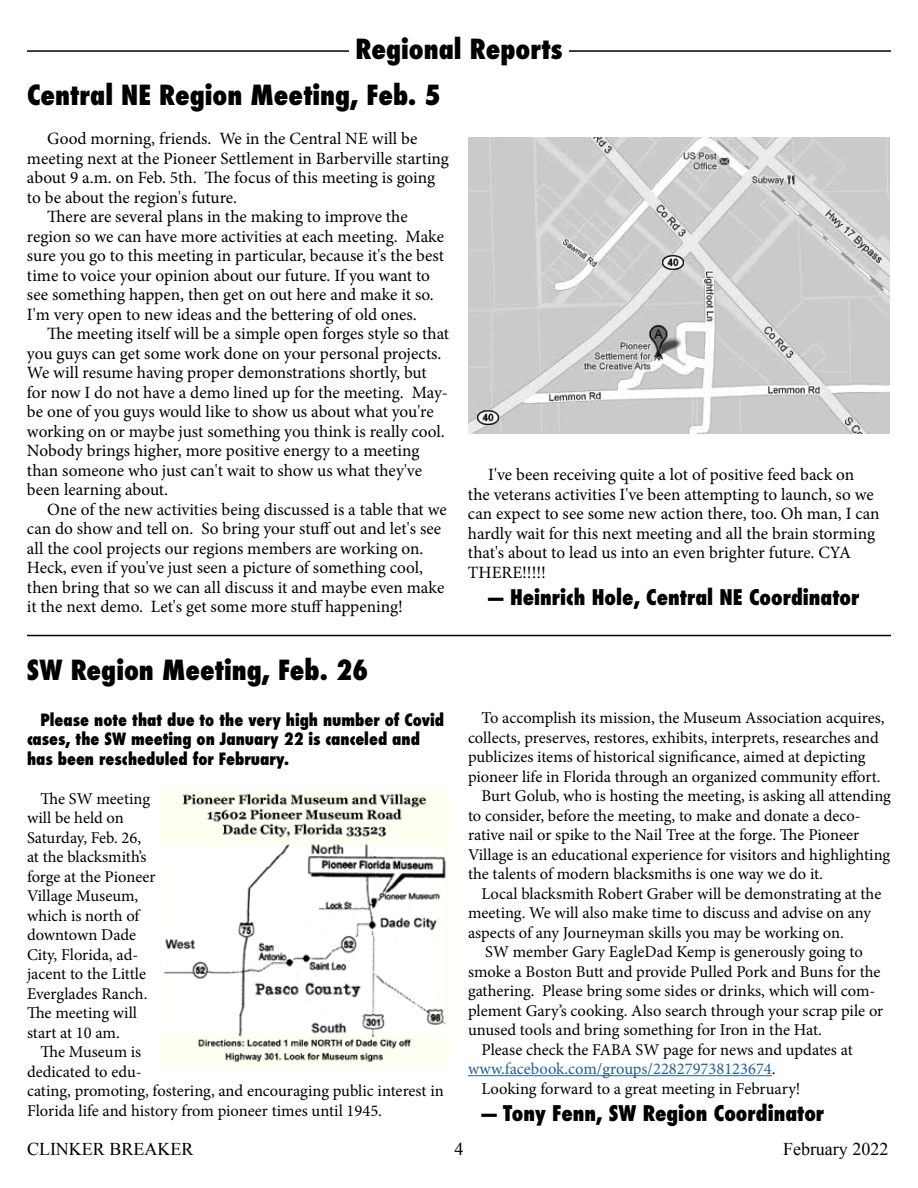
<style>
.page{position:relative;width:918px;height:1188px;background:#fff}
.page>*{position:absolute;margin:0;border:0;box-sizing:border-box;transform-origin:0 0}
.t1{font:800 condensed 27px "Futura";color:#000}
.t2{font:800 condensed 21px "Futura";color:#000}
.t3{font:18px "Times New Roman";color:#000}
.t4{font:17.25px/19.5px "Minion Pro";letter-spacing:-.005em;color:#000}
.t5{font:16.5px/19.5px "Minion Pro";color:#000}
.t6{font:800 condensed 16.5px/19.5px "Futura";color:#000}
.t7{font:16.5px "Minion Pro";color:#215e9e}
.s1{color:#000}
</style>
<div class="page">
<hr style="left:27px;top:50px;width:864px;height:2px;background:#000">
<div style="left:349px;top:40px;width:219px;height:21px;background:#fff"></div>
<img style="left:159px;top:789px;width:291px;height:276px">
<hr style="left:468px;top:1075px;width:304px;height:1px;background:#215e9e">
<hr style="left:27px;top:635px;width:864px;height:1px;background:#000">
<img style="left:468px;top:137px;width:422px;height:296px">
<h1 class="t1" style="left:355px;top:31px;width:209px">Regional Reports</h1>
<h1 class="t1" style="left:27px;top:77px;width:415px">Central NE Region Meeting, Feb. 5</h1>
<p class="t4" style="left:47px;top:129px;width:372px">Good morning, friends. We in the Central NE will be</p>
<p class="t4" style="left:27px;top:149px;width:424px">meeting next at the Pioneer Settlement in Barberville starting</p>
<p class="t4" style="left:27px;top:168px;width:410px">about 9 a.m. on Feb. 5th. The focus of this meeting is going</p>
<p class="t4" style="left:27px;top:188px;width:212px">to be about the region's future.</p>
<p class="t4" style="left:47px;top:207px;width:362px">There are several plans in the making to improve the</p>
<p class="t4" style="left:27px;top:227px;width:419px">region so we can have more activities at each meeting. Make</p>
<p class="t4" style="left:27px;top:246px;width:419px">sure you go to this meeting in particular, because it's the best</p>
<p class="t4" style="left:27px;top:266px;width:405px">time to voice your opinion about our future. If you want to</p>
<p class="t4" style="left:27px;top:285px;width:408px">see something happen, then get on out here and make it so.</p>
<p class="t4" style="left:27px;top:305px;width:391px">I'm very open to new ideas and the bettering of old ones.</p>
<p class="t4" style="left:47px;top:324px;width:403px">The meeting itself will be a simple open forges style so that</p>
<p class="t4" style="left:27px;top:343px;width:416px">you guys can get some work done on your personal projects.</p>
<p class="t4" style="left:27px;top:363px;width:401px">We will resume having proper demonstrations shortly, but</p>
<p class="t4" style="left:27px;top:382px;width:423px">for now I do not have a demo lined up for the meeting. May-</p>
<p class="t4" style="left:27px;top:402px;width:408px">be one of you guys would like to show us about what you're</p>
<p class="t4" style="left:27px;top:421px;width:419px">working on or maybe just something you think is really cool.</p>
<p class="t4" style="left:27px;top:441px;width:394px">Nobody brings higher, more positive energy to a meeting</p>
<p class="t4" style="left:27px;top:460px;width:397px">than someone who just can't wait to show us what they've</p>
<p class="t4" style="left:27px;top:480px;width:143px">been learning about.</p>
<p class="t4" style="left:47px;top:499px;width:401px">One of the new activities being discussed is a table that we</p>
<p class="t4" style="left:27px;top:519px;width:416px">can do show and tell on. So bring your stuff out and let's see</p>
<p class="t4" style="left:27px;top:538px;width:398px">all the cool projects our regions members are working on.</p>
<p class="t4" style="left:27px;top:558px;width:398px">Heck, even if you've just seen a picture of something cool,</p>
<p class="t4" style="left:27px;top:577px;width:419px">then bring that so we can all discuss it and maybe even make</p>
<p class="t4" style="left:27px;top:597px;width:378px">it the next demo. Let's get some more stuff happening!</p>
<h1 class="t1" style="left:27px;top:651px;width:343px">SW Region Meeting, Feb. 26</h1>
<p class="t6" style="left:27px;top:710px;width:419px;text-indent:13px">Please note that due to the very high number of Covid cases, the SW meeting on January 22 is canceled and has been rescheduled for February.</p>
<p class="t5" style="left:27px;top:789px;width:130px;text-indent:13px">The SW meeting will be held on<br>Saturday, Feb. 26, at the blacksmith’s forge at the Pioneer<br>Village Museum, which is north of downtown Dade<br>City, Florida, ad&shy;jacent to the Little<br>Everglades Ranch.<br>The meeting will start at 10 am.</p>
<p class="t5" style="left:27px;top:1043px;width:418px;text-indent:13px">The Museum is<br>dedicated to edu-<br>cating, promoting, fostering, and encouraging public interest in Florida life and history from pioneer times until 1945.</p>
<p class="t4" style="left:468px;top:465px;width:413px;text-indent:20px">I've been receiving quite a lot of positive feed back on the veterans activities I've been attempting to launch, so we can expect to see some new action there, too. Oh man, I can hardly wait for this next meeting and all the brain storming that's about to lead us into an even brighter future. CYA THERE!!!!!</p>
<p class="t2" style="left:488px;top:583px;width:373px">— Heinrich Hole, Central NE Coordinator</p>
<p class="t5" style="left:482px;top:708px;width:405px">To accomplish its mission, the Museum Association acquires,</p>
<p class="t5" style="left:468px;top:728px;width:412px">collects, preserves, restores, exhibits, interprets, researches and</p>
<p class="t5" style="left:468px;top:747px;width:399px">publicizes items of historical significance, aimed at depicting</p>
<p class="t5" style="left:468px;top:767px;width:414px">pioneer life in Florida through an organized community effort.</p>
<p class="t5" style="left:482px;top:786px;width:411px">Burt Golub, who is hosting the meeting, is asking all attending</p>
<p class="t5" style="left:468px;top:806px;width:394px">to consider, before the meeting, to make and donate a deco-</p>
<p class="t5" style="left:468px;top:825px;width:393px">rative nail or spike to the Nail Tree at the forge. The Pioneer</p>
<p class="t5" style="left:468px;top:845px;width:424px">Village is an educational experience for visitors and highlighting</p>
<p class="t5" style="left:468px;top:864px;width:357px">the talents of modern blacksmiths is one way we do it.</p>
<p class="t5" style="left:482px;top:884px;width:401px">Local blacksmith Robert Graber will be demonstrating at the</p>
<p class="t5" style="left:468px;top:903px;width:405px">meeting. We will also make time to discuss and advise on any</p>
<p class="t5" style="left:468px;top:923px;width:377px">aspects of any Journeyman skills you may be working on.</p>
<p class="t5" style="left:485px;top:942px;width:379px">SW member Gary EagleDad Kemp is generously going to</p>
<p class="t5" style="left:468px;top:962px;width:414px">smoke a Boston Butt and provide Pulled Pork and Buns for the</p>
<p class="t5" style="left:468px;top:981px;width:409px">gathering. Please bring some sides or drinks, which will com-</p>
<p class="t5" style="left:468px;top:1001px;width:417px">plement Gary’s cooking. Also search through your scrap pile or</p>
<p class="t5" style="left:468px;top:1020px;width:355px">unused tools and bring something for Iron in the Hat.</p>
<p class="t5" style="left:482px;top:1040px;width:373px">Please check the FABA SW page for news and updates at</p>
<p class="t7" style="left:468px;top:1058px;width:309px">www.facebook.com/groups/228279738123674<span class="s1">.</span></p>
<p class="t5" style="left:482px;top:1079px;width:320px">Looking forward to a great meeting in February!</p>
<p class="t2" style="left:482px;top:1098px;width:344px">— Tony Fenn, SW Region Coordinator</p>
<p class="t3" style="left:454px;top:1137px;width:10px">4</p>
<p class="t3" style="left:27px;top:1137px;width:168px">CLINKER BREAKER</p>
<p class="t3" style="left:783px;top:1137px;width:107px">February 2022</p>
</div>
